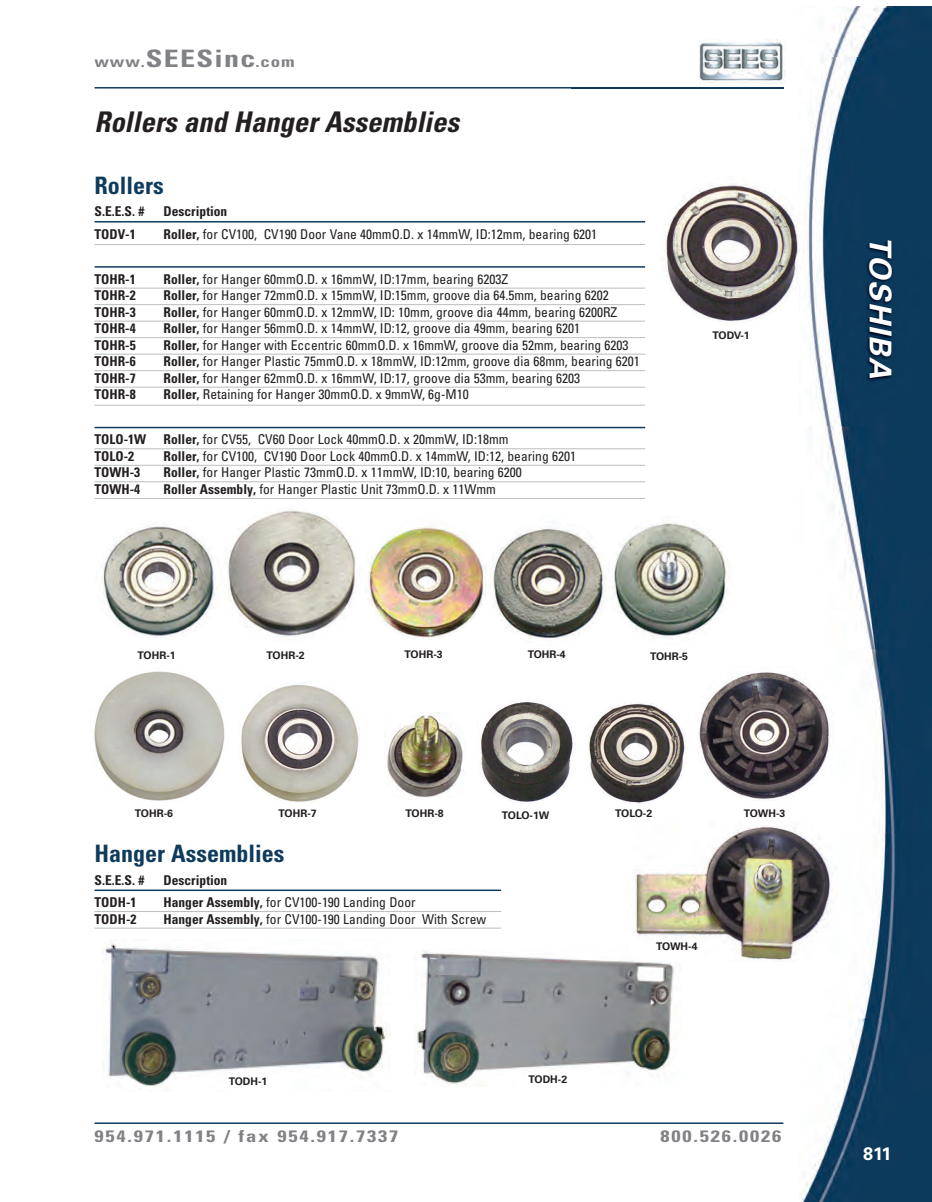
<style>
.page{position:relative;width:932px;height:1202px;background:#fff}
.page>*{position:absolute;margin:0;border:0;box-sizing:border-box;transform-origin:0 0}
.t1{font:italic 700 30px "Univers";letter-spacing:.055em;color:#fff}
.t2{font:italic 700 condensed 28.5px "Univers";color:#231f20}
.t3{font:700 condensed 24px "Univers";color:#0f3b5c}
.t4{font:700 18px "Univers";color:#fff}
.t5{font:700 condensed 16.5px "Univers";letter-spacing:.09em;color:#808285;scale:1.25 1}
.t6{font:700 condensed 15px "Univers";letter-spacing:.045em;color:#808285;scale:1.25 1}
.t7{font:condensed 13.5px "Univers";color:#231f20}
.t8{font:700 condensed 13.5px "Univers";color:#231f20}
.t9{font:700 10.5px "Univers";color:#231f20}
.s1{font-size:24px}
.s2{font-weight:700}
</style>
<div class="page">
<img style="left:800px;top:6px;width:132px;height:1196px">
<img style="left:102px;top:943px;width:288px;height:146px">
<img style="left:414px;top:949px;width:261px;height:135px">
<div style="left:227px;top:1075px;width:48px;height:17px;background:#fff"></div>
<div style="left:527px;top:1073px;width:48px;height:18px;background:#fff"></div>
<img style="left:387px;top:712px;width:76px;height:86px">
<hr style="left:94px;top:1122px;width:689px;height:2px;background:#0f3b5c">
<hr style="left:94px;top:87px;width:689px;height:2px;background:#0f3b5c">
<img style="left:572px;top:8px;width:360px;height:602px">
<img style="left:572px;top:87px;width:211px;height:2px">
<img style="left:699px;top:40px;width:85px;height:42px">
<img style="left:659px;top:176px;width:145px;height:148px">
<div style="left:711px;top:330px;width:47px;height:17px;background:#fff"></div>
<img style="left:481px;top:701px;width:93px;height:101px">
<img style="left:587px;top:703px;width:99px;height:101px">
<img style="left:625px;top:821px;width:212px;height:140px">
<div style="left:654px;top:940px;width:48px;height:17px;background:#fff"></div>
<div style="left:613px;top:807px;width:48px;height:18px;background:#fff"></div>
<img style="left:94px;top:671px;width:131px;height:130px">
<img style="left:241px;top:682px;width:118px;height:120px">
<hr style="left:94px;top:221px;width:551px;height:1px;background:#0f3b5c">
<hr style="left:94px;top:244px;width:551px;height:1px;background:#bcbdc0">
<hr style="left:94px;top:266px;width:551px;height:2px;background:#0f3b5c">
<hr style="left:94px;top:288px;width:551px;height:1px;background:#bcbdc0">
<hr style="left:94px;top:304px;width:551px;height:1px;background:#bcbdc0">
<hr style="left:94px;top:321px;width:551px;height:1px;background:#bcbdc0">
<hr style="left:94px;top:337px;width:551px;height:1px;background:#bcbdc0">
<hr style="left:94px;top:354px;width:551px;height:1px;background:#bcbdc0">
<hr style="left:94px;top:370px;width:551px;height:1px;background:#bcbdc0">
<hr style="left:94px;top:387px;width:551px;height:1px;background:#bcbdc0">
<hr style="left:94px;top:405px;width:551px;height:1px;background:#bcbdc0">
<hr style="left:94px;top:427px;width:551px;height:1px;background:#0f3b5c">
<hr style="left:94px;top:448px;width:551px;height:1px;background:#bcbdc0">
<hr style="left:94px;top:465px;width:551px;height:1px;background:#bcbdc0">
<hr style="left:94px;top:481px;width:551px;height:1px;background:#bcbdc0">
<hr style="left:94px;top:498px;width:551px;height:1px;background:#bcbdc0">
<img style="left:606px;top:516px;width:128px;height:128px;border-radius:50%">
<img style="left:94px;top:521px;width:131px;height:120px;border-radius:50%">
<img style="left:218px;top:506px;width:145px;height:137px;border-radius:50%">
<img style="left:363px;top:517px;width:126px;height:123px;border-radius:50%">
<img style="left:487px;top:515px;width:123px;height:132px;border-radius:50%">
<hr style="left:94px;top:889px;width:407px;height:2px;background:#0f3b5c">
<hr style="left:94px;top:911px;width:407px;height:1px;background:#bcbdc0">
<hr style="left:94px;top:927px;width:407px;height:1px;background:#bcbdc0">
<img style="left:697px;top:666px;width:137px;height:134px">
<div style="left:742px;top:807px;width:48px;height:18px;background:#fff"></div>
<p class="t6" style="left:94px;top:53px;width:161px">www.<span class="s1">SEESinc</span>.com</p>
<h2 class="t2" style="left:94px;top:112px;width:366px">Rollers and Hanger Assemblies</h2>
<h3 class="t3" style="left:94px;top:170px;width:71px">Rollers</h3>
<p class="t8" style="left:94px;top:203px;width:51px">S.E.E.S. #</p>
<p class="t8" style="left:163px;top:203px;width:65px">Description</p>
<p class="t8" style="left:94px;top:226px;width:43px">TODV-1</p>
<p class="t7" style="left:163px;top:225px;width:435px"><span class="s2">Roller,</span> for CV100, CV190 Door Vane 40mmO.D. x 14mmW, ID:12mm, bearing 6201</p>
<p class="t8" style="left:94px;top:271px;width:43px">TOHR-1</p>
<p class="t7" style="left:163px;top:270px;width:346px"><span class="s2">Roller,</span> for Hanger 60mmO.D. x 16mmW, ID:17mm, bearing 6203Z</p>
<p class="t8" style="left:94px;top:287px;width:43px">TOHR-2</p>
<p class="t7" style="left:163px;top:287px;width:446px"><span class="s2">Roller,</span> for Hanger 72mmO.D. x 15mmW, ID:15mm, groove dia 64.5mm, bearing 6202</p>
<p class="t8" style="left:94px;top:304px;width:43px">TOHR-3</p>
<p class="t7" style="left:163px;top:303px;width:455px"><span class="s2">Roller,</span> for Hanger 60mmO.D. x 12mmW, ID: 10mm, groove dia 44mm, bearing 6200RZ</p>
<p class="t8" style="left:94px;top:320px;width:43px">TOHR-4</p>
<p class="t7" style="left:163px;top:320px;width:418px"><span class="s2">Roller,</span> for Hanger 56mmO.D. x 14mmW, ID:12, groove dia 49mm, bearing 6201</p>
<p class="t8" style="left:94px;top:337px;width:43px">TOHR-5</p>
<p class="t7" style="left:163px;top:336px;width:466px"><span class="s2">Roller,</span> for Hanger with Eccentric 60mmO.D. x 16mmW, groove dia 52mm, bearing 6203</p>
<p class="t8" style="left:94px;top:353px;width:43px">TOHR-6</p>
<p class="t7" style="left:163px;top:353px;width:477px"><span class="s2">Roller,</span> for Hanger Plastic 75mmO.D. x 18mmW, ID:12mm, groove dia 68mm, bearing 6201</p>
<p class="t8" style="left:94px;top:370px;width:43px">TOHR-7</p>
<p class="t7" style="left:163px;top:369px;width:418px"><span class="s2">Roller,</span> for Hanger 62mmO.D. x 16mmW, ID:17, groove dia 53mm, bearing 6203</p>
<p class="t8" style="left:94px;top:386px;width:43px">TOHR-8</p>
<p class="t7" style="left:163px;top:386px;width:307px"><span class="s2">Roller,</span> Retaining for Hanger 30mmO.D. x 9mmW, 6g-M10</p>
<p class="t8" style="left:94px;top:431px;width:53px">TOLO-1W</p>
<p class="t7" style="left:163px;top:431px;width:346px"><span class="s2">Roller,</span> for CV55, CV60 Door Lock 40mmO.D. x 20mmW, ID:18mm</p>
<p class="t8" style="left:94px;top:448px;width:41px">TOLO-2</p>
<p class="t7" style="left:163px;top:447px;width:414px"><span class="s2">Roller,</span> for CV100, CV190 Door Lock 40mmO.D. x 14mmW, ID:12, bearing 6201</p>
<p class="t8" style="left:94px;top:464px;width:47px">TOWH-3</p>
<p class="t7" style="left:163px;top:464px;width:360px"><span class="s2">Roller,</span> for Hanger Plastic 73mmO.D. x 11mmW, ID:10, bearing 6200</p>
<p class="t8" style="left:94px;top:481px;width:47px">TOWH-4</p>
<p class="t7" style="left:163px;top:480px;width:334px"><span class="s2">Roller Assembly,</span> for Hanger Plastic Unit 73mmO.D. x 11Wmm</p>
<p class="t9" style="left:712px;top:331px;width:39px">TODV-1</p>
<p class="t9" style="left:138px;top:651px;width:40px">TOHR-1</p>
<p class="t9" style="left:266px;top:651px;width:40px">TOHR-2</p>
<p class="t9" style="left:404px;top:651px;width:40px">TOHR-3</p>
<p class="t9" style="left:527px;top:650px;width:40px">TOHR-4</p>
<p class="t9" style="left:650px;top:652px;width:40px">TOHR-5</p>
<p class="t9" style="left:135px;top:809px;width:40px">TOHR-6</p>
<p class="t9" style="left:278px;top:809px;width:40px">TOHR-7</p>
<p class="t9" style="left:615px;top:809px;width:38px">TOLO-2</p>
<p class="t9" style="left:405px;top:809px;width:40px">TOHR-8</p>
<p class="t9" style="left:502px;top:811px;width:49px">TOLO-1W</p>
<h3 class="t3" style="left:94px;top:838px;width:191px">Hanger Assemblies</h3>
<p class="t8" style="left:94px;top:871px;width:51px">S.E.E.S. #</p>
<p class="t8" style="left:163px;top:871px;width:65px">Description</p>
<p class="t8" style="left:94px;top:894px;width:43px">TODH-1</p>
<p class="t7" style="left:163px;top:893px;width:253px"><span class="s2">Hanger Assembly,</span> for CV100-190 Landing Door</p>
<p class="t8" style="left:94px;top:910px;width:43px">TODH-2</p>
<p class="t7" style="left:163px;top:910px;width:324px"><span class="s2">Hanger Assembly,</span> for CV100-190 Landing Door With Screw</p>
<p class="t9" style="left:656px;top:942px;width:43px">TOWH-4</p>
<p class="t9" style="left:744px;top:809px;width:43px">TOWH-3</p>
<p class="t9" style="left:229px;top:1077px;width:40px">TODH-1</p>
<p class="t9" style="left:528px;top:1075px;width:40px">TODH-2</p>
<p class="t5" style="left:94px;top:1126px;width:244px">954.971.1115 / fax 954.917.7337</p>
<p class="t5" style="left:660px;top:1126px;width:98px">800.526.0026</p>
<h1 class="t1" style="left:891px;top:236px;width:144px;rotate:90deg">TOSHIBA</h1>
<h3 class="t4" style="left:863px;top:1147px;width:30px">811</h3>
</div>
